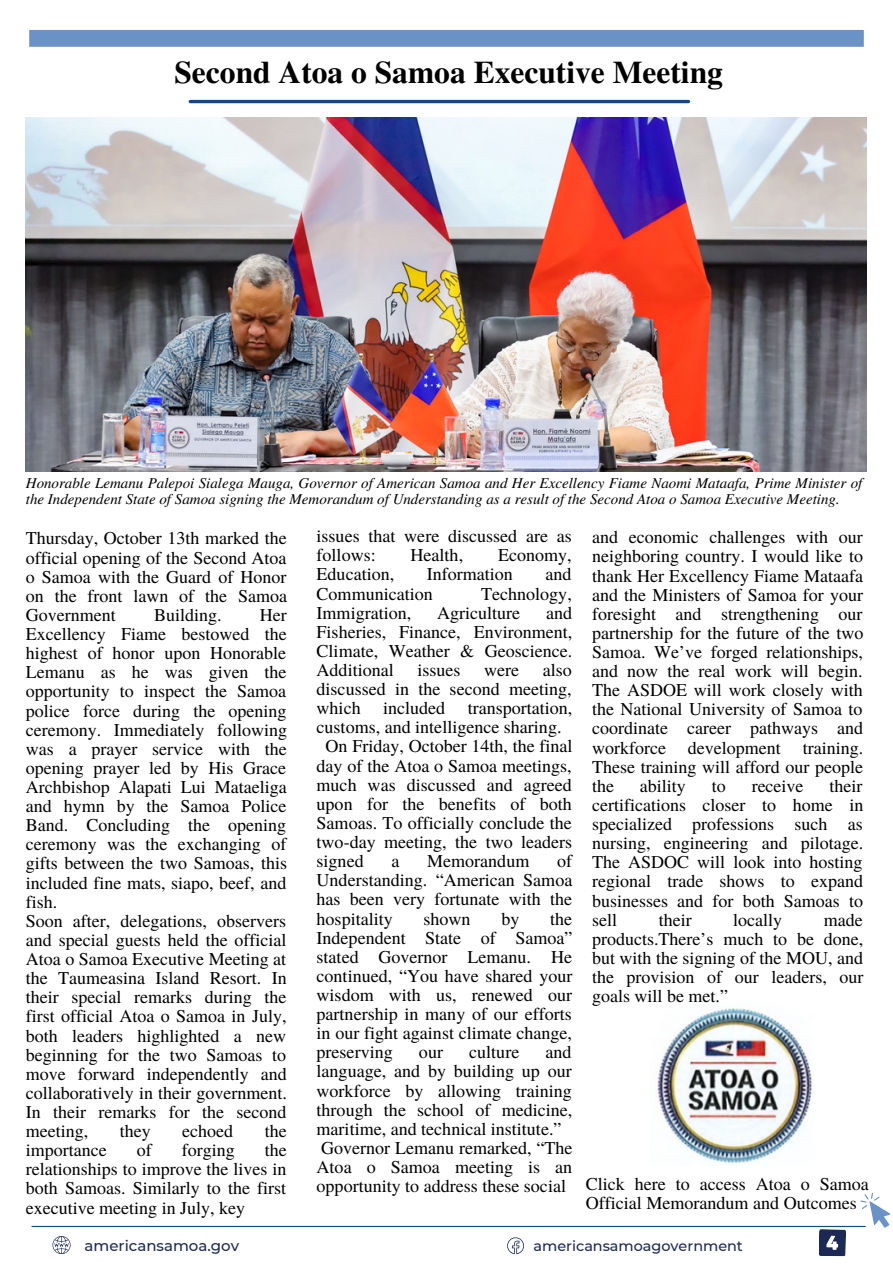
<style>
.page{position:relative;width:893px;height:1264px;background:#fff}
.page>*{position:absolute;margin:0;border:0;box-sizing:border-box;transform-origin:0 0}
.t1{font:700 31.5px "Te X Gyre Termes";color:#000}
.t2{font:18px/19px "Te X Gyre Termes";color:#000;text-align:justify}
.t3{font:italic 15px/15.8px "Te X Gyre Termes";color:#000}
.t4{font:500 15px "Montserrat";color:#1c2954}
.t5{font:500 14.4px "Montserrat";color:#1c2954}
</style>
<div class="page">
<div style="left:29px;top:30px;width:834px;height:17px;background:#6b92c6"></div>
<hr style="left:32px;top:1225px;width:833px;height:1px;background:#164686">
<svg style="left:52px;top:1236px;width:18px;height:17px"></svg>
<svg style="left:507px;top:1237px;width:17px;height:17px"></svg>
<hr style="left:190px;top:100px;width:498px;height:3px;background:#164686">
<img style="left:26px;top:117px;width:840px;height:354px">
<img style="left:657px;top:1008px;width:155px;height:156px">
<svg style="left:819px;top:1229px;width:27px;height:27px"></svg>
<svg style="left:860px;top:1192px;width:30px;height:36px"></svg>
<h1 class="t1" style="left:174px;top:48px;width:550px">Second Atoa o Samoa Executive Meeting</h1>
<p class="t3" style="left:26px;top:474px;width:838px">Honorable Lemanu Palepoi Sialega Mauga, Governor of American Samoa and Her Excellency Fiame Naomi Mataafa, Prime Minister of the Independent State of Samoa signing the Memorandum of Understanding as a result of the Second Atoa o Samoa Executive Meeting.</p>
<p class="t2" style="left:26px;top:528px;width:262px">Thursday, October 13th marked the official opening of the Second Atoa o Samoa with the Guard of Honor on the front lawn of the Samoa Government</p>
<p class="t2" style="left:154px;top:604px;width:69px">Building.</p>
<p class="t2" style="left:26px;top:604px;width:263px;text-align:left;text-indent:234px">Her<br>Excellency Fiame bestowed the highest of honor upon Honorable<br>Lemanu as he was given the opportunity to inspect the Samoa police force during the opening ceremony. Immediately following was a prayer service with the opening prayer led by His Grace<br>Archbishop Alapati Lui Mataeliga and hymn by the Samoa Police<br>Band. Concluding the opening ceremony was the exchanging of gifts between the two Samoas, this included fine mats, siapo, beef, and fish.<br>Soon after, delegations, observers and special guests held the official<br>Atoa o Samoa Executive Meeting at the Taumeasina Island Resort. In their special remarks during the first official Atoa o Samoa in July, both leaders highlighted a new beginning for the two Samoas to move forward independently and collaboratively in their government.<br>In their remarks for the second meeting,</p>
<p class="t2" style="left:120px;top:1120px;width:32px">they</p>
<p class="t2" style="left:182px;top:1120px;width:52px">echoed</p>
<p class="t2" style="left:265px;top:1120px;width:23px">the</p>
<p class="t2" style="left:26px;top:1139px;width:262px;text-indent:239px">the relationships to improve the lives in both Samoas. Similarly to the first executive meeting in July, key</p>
<p class="t2" style="left:26px;top:1139px;width:82px">importance</p>
<p class="t2" style="left:137px;top:1139px;width:16px">of</p>
<p class="t2" style="left:182px;top:1139px;width:54px">forging</p>
<p class="t2" style="left:316px;top:525px;width:257px">issues that were discussed are as follows:</p>
<p class="t2" style="left:410px;top:545px;width:54px">Health,</p>
<p class="t2" style="left:498px;top:545px;width:75px">Economy,</p>
<p class="t2" style="left:316px;top:564px;width:79px">Education,</p>
<p class="t2" style="left:427px;top:564px;width:88px">Information</p>
<p class="t2" style="left:545px;top:564px;width:28px">and</p>
<p class="t2" style="left:316px;top:583px;width:118px">Communication</p>
<p class="t2" style="left:481px;top:583px;width:92px">Technology,</p>
<p class="t2" style="left:316px;top:602px;width:96px">Immigration,</p>
<p class="t2" style="left:437px;top:602px;width:85px">Agriculture</p>
<p class="t2" style="left:316px;top:602px;width:257px;text-indent:229px">and Fisheries, Finance, Environment, Climate, Weather &amp; Geoscience.<br>Additional</p>
<p class="t2" style="left:417px;top:659px;width:45px">issues</p>
<p class="t2" style="left:484px;top:659px;width:37px">were</p>
<p class="t2" style="left:542px;top:659px;width:31px">also</p>
<p class="t2" style="left:316px;top:678px;width:256px">discussed in the second meeting,</p>
<p class="t2" style="left:316px;top:697px;width:257px">which included transportation,</p>
<p class="t2" style="left:316px;top:717px;width:246px">customs, and intelligence sharing.</p>
<p class="t2" style="left:325px;top:736px;width:248px">On Friday, October 14th, the final</p>
<p class="t2" style="left:316px;top:755px;width:256px">day of the Atoa o Samoa meetings,</p>
<p class="t2" style="left:316px;top:774px;width:257px">much was discussed and agreed</p>
<p class="t2" style="left:316px;top:793px;width:257px">upon for the benefits of both</p>
<p class="t2" style="left:316px;top:812px;width:257px">Samoas. To officially conclude the</p>
<p class="t2" style="left:316px;top:831px;width:257px">two-day meeting, the two leaders</p>
<p class="t2" style="left:316px;top:850px;width:49px">signed</p>
<p class="t2" style="left:391px;top:850px;width:10px">a</p>
<p class="t2" style="left:427px;top:850px;width:104px">Memorandum</p>
<p class="t2" style="left:316px;top:850px;width:257px;text-indent:240px">of Understanding. “American Samoa has been very fortunate with the hospitality</p>
<p class="t2" style="left:316px;top:908px;width:257px;text-indent:233px">the Independent State of Samoa” stated Governor Lemanu. He continued, “You have shared your wisdom with us, renewed our partnership in many of our efforts in our fight against climate change, preserving</p>
<p class="t2" style="left:423px;top:908px;width:49px">shown</p>
<p class="t2" style="left:501px;top:908px;width:20px">by</p>
<p class="t2" style="left:316px;top:1041px;width:257px;text-align:left;text-indent:229px">and language, and by building up our workforce by allowing training through the school of medicine, maritime, and technical institute.”<br>Governor Lemanu remarked, “The<br>Atoa o Samoa meeting is an opportunity to address these social</p>
<p class="t2" style="left:419px;top:1041px;width:26px">our</p>
<p class="t2" style="left:469px;top:1041px;width:52px">culture</p>
<p class="t2" style="left:592px;top:527px;width:273px">and economic challenges with our neighboring country. I would like to thank Her Excellency Fiame Mataafa and the Ministers of Samoa for your foresight and strengthening our partnership for the future of the two Samoa. We’ve forged relationships, and now the real work will begin.<br>The ASDOE will work closely with the National University of Samoa to coordinate career pathways and workforce development training.<br>These training will afford our people the</p>
<p class="t2" style="left:592px;top:775px;width:273px;text-indent:237px">their certifications closer to home in specialized professions such as nursing, engineering and pilotage.<br>The ASDOC will look into hosting regional trade shows to expand businesses and for both Samoas to sell</p>
<p class="t2" style="left:640px;top:775px;width:47px">ability</p>
<p class="t2" style="left:711px;top:775px;width:15px">to</p>
<p class="t2" style="left:751px;top:775px;width:53px">receive</p>
<p class="t2" style="left:592px;top:909px;width:273px;text-indent:232px">made products.There’s much to be done, but with the signing of the MOU, and the provision of our leaders, our goals will be met.”</p>
<p class="t2" style="left:658px;top:909px;width:34px">their</p>
<p class="t2" style="left:733px;top:909px;width:50px">locally</p>
<p class="t2" style="left:586px;top:1173px;width:284px">Click here to access Atoa o Samoa<br>Official Memorandum and Outcomes</p>
<p class="t4" style="left:85px;top:1236px;width:156px">americansamoa.gov</p>
<p class="t5" style="left:533px;top:1236px;width:211px">americansamoagovernment</p>
</div>
